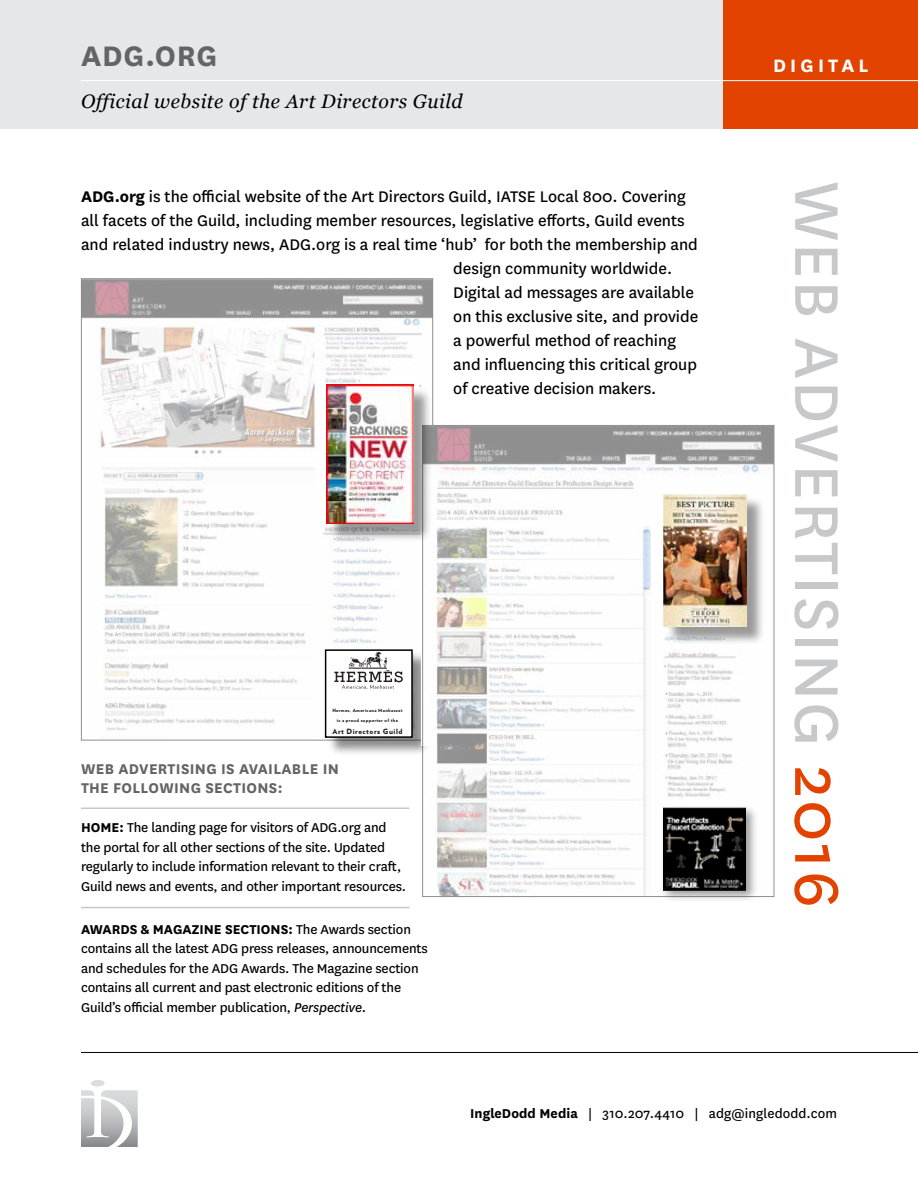
<style>
.page{position:relative;width:918px;height:1188px;background:#fff}
.page>*{position:absolute;margin:0;border:0;box-sizing:border-box;transform-origin:0 0}
.t1{font:72px "National";letter-spacing:.025em;color:#c7c8ca}
.t2{font:700 33px "National";letter-spacing:.025em;color:#636466}
.t3{font:700 21px "National";letter-spacing:.2em;color:#fff}
.t4{font:italic 19.5px "Georgia";letter-spacing:.025em;color:#000}
.t5{font:18px "National";color:#000}
.t6{font:700 16.5px/19.5px "National";letter-spacing:.02em;color:#636466}
.t7{font:15px/19.5px "National";letter-spacing:-.01em;color:#000}
.t8{font:900 7.2px "Verlag";letter-spacing:.075em;color:#231f20}
.t9{font:900 4.65px "Verlag";letter-spacing:.075em;color:#231f20}
.s1{font-weight:700}
.s2{font-style:italic}
.s3{color:#e24301}
</style>
<div class="page">
<div style="left:0;top:0;width:918px;height:129px;background:#e6e7e8"></div>
<div style="left:724px;top:0;width:194px;height:129px;background:#e24301"></div>
<hr style="left:81px;top:80px;width:837px;height:1px;background:#fff">
<hr style="left:81px;top:1052px;width:837px;height:1px;background:#000">
<svg style="left:81px;top:1080px;width:57px;height:67px"></svg>
<hr style="left:81px;top:907px;width:328px;height:1px;background:#c7c8ca">
<hr style="left:81px;top:808px;width:328px;height:1px;background:#c7c8ca">
<img style="left:83px;top:280px;width:348px;height:458px">
<div style="left:323px;top:384px;width:96px;height:139px;background:#fff"></div>
<div style="left:327px;top:652px;width:104px;height:104px;background:#000;opacity:.45"></div>
<div style="left:326px;top:650px;width:86px;height:87px;background:#fff"></div>
<div style="left:325px;top:649px;width:88px;height:89px;border:2px solid #000"></div>
<svg style="left:421px;top:425px;width:15px;height:321px"></svg>
<img style="left:424px;top:427px;width:348px;height:468px">
<div style="left:666px;top:496px;width:99px;height:149px;background:#000;opacity:.4"></div>
<img style="left:664px;top:494px;width:82px;height:133px">
<div style="left:329px;top:387px;width:103px;height:155px;background:#000;opacity:.4"></div>
<img style="left:326px;top:384px;width:87px;height:139px">
<svg style="left:329px;top:651px;width:78px;height:87px"></svg>
<div style="left:660px;top:804px;width:99px;height:99px;background:#000;opacity:.4"></div>
<img style="left:663px;top:808px;width:83px;height:82px">
<h2 class="t2" style="left:81px;top:33px;width:138px">ADG.ORG</h2>
<h3 class="t4" style="left:81px;top:87px;width:383px">Official website of the Art Directors Guild</h3>
<p class="t5" style="left:81px;top:185px;width:606px"><span class="s1">ADG.org</span> is the official website of the Art Directors Guild, IATSE Local 800. Covering</p>
<p class="t5" style="left:81px;top:209px;width:605px">all facets of the Guild, including member resources, legislative efforts, Guild events</p>
<p class="t5" style="left:81px;top:233px;width:618px">and related industry news, ADG.org is a real time ‘hub’ for both the membership and</p>
<p class="t5" style="left:453px;top:257px;width:220px">design community worldwide.</p>
<p class="t5" style="left:453px;top:281px;width:242px">Digital ad messages are available</p>
<p class="t5" style="left:453px;top:305px;width:247px">on this exclusive site, and provide</p>
<p class="t5" style="left:453px;top:329px;width:224px">a powerful method of reaching</p>
<p class="t5" style="left:453px;top:353px;width:245px">and influencing this critical group</p>
<p class="t5" style="left:453px;top:377px;width:205px">of creative decision makers.</p>
<p class="t9" style="left:332px;top:706px;width:72px">Hermes, Americana Manhasset</p>
<p class="t9" style="left:337px;top:717px;width:63px">is a proud supporter of the</p>
<p class="t8" style="left:332px;top:725px;width:72px">Art Directors Guild</p>
<p class="t6" style="left:81px;top:758px;width:260px">WEB ADVERTISING IS AVAILABLE IN<br>THE FOLLOWING SECTIONS:</p>
<p class="t7" style="left:81px;top:817px;width:327px"><span class="s1">HOME:</span> The landing page for visitors of ADG.org and the portal for all other sections of the site. Updated regularly to include information relevant to their craft, Guild news and events, and other important resources.</p>
<p class="t7" style="left:81px;top:918px;width:348px"><span class="s1">AWARDS &amp; MAGAZINE SECTIONS:</span> The Awards section contains all the latest ADG press releases, announcements and schedules for the ADG Awards. The Magazine section contains all current and past electronic editions of the Guild’s official member publication, <span class="s2">Perspective</span>.</p>
<h3 class="t3" style="left:773px;top:51px;width:97px">DIGITAL</h3>
<h1 class="t1" style="left:865px;top:182px;width:728px;rotate:90deg">WEB ADVERTISING <span class="s3">2016</span></h1>
<p class="t7" style="left:470px;top:1103px;width:368px"><span class="s1">IngleDodd Media</span> | 310.207.4410 | adg@ingledodd.com</p>
</div>
